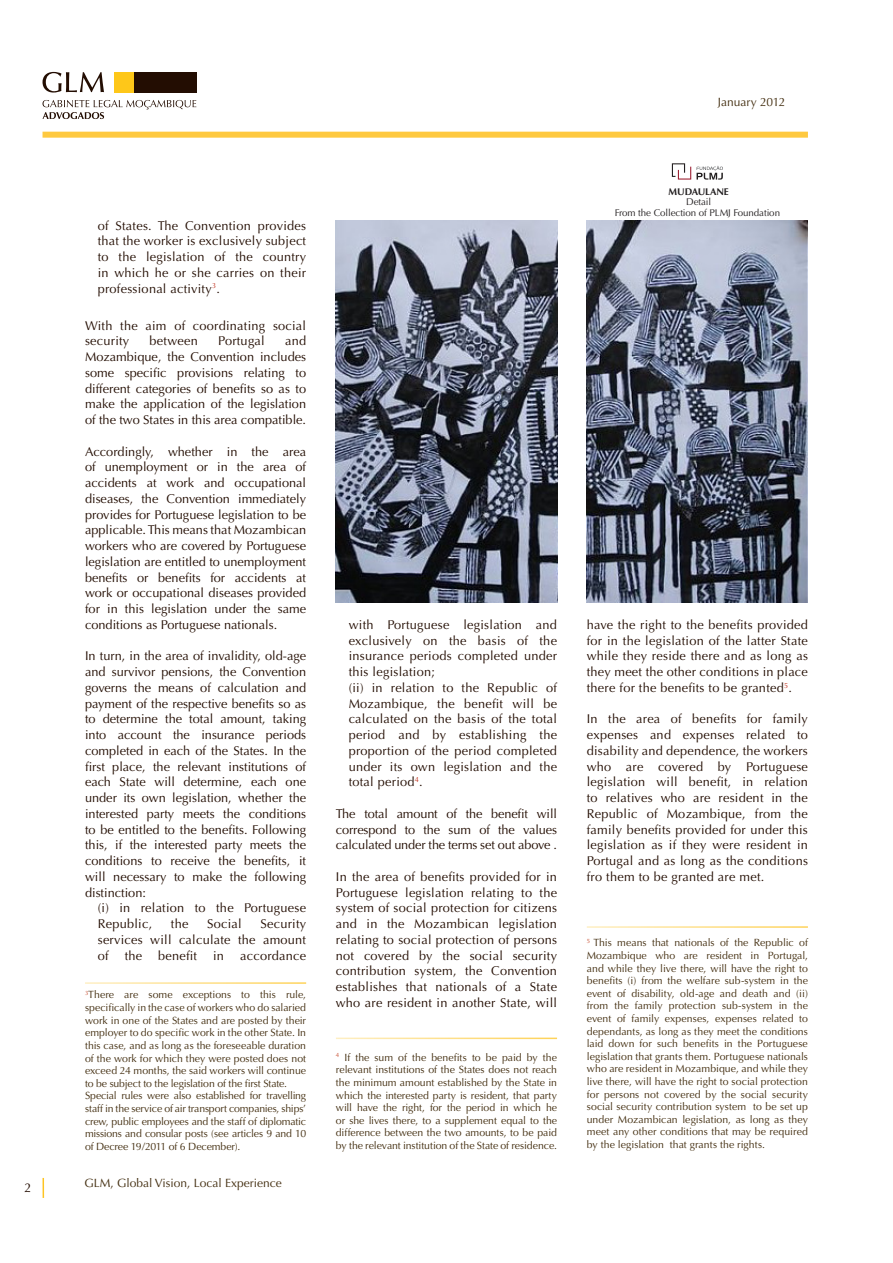
<style>
.page{position:relative;width:893px;height:1263px;background:#fff}
.page>*{position:absolute;margin:0;border:0;box-sizing:border-box;transform-origin:0 0}
.Corpo{font:12.75px/15.8px "Optima";letter-spacing:.02em;color:#230d02;text-align:justify}
.t1{font:12px "Optima";color:#432e10}
.t2{font:10.5px/12.6px "Optima";letter-spacing:-.005em;color:#432e10;text-align:justify}
.t3{font:9.75px "Optima";letter-spacing:-.01em;color:#231f20}
.t4{font:700 9.75px "Optima";letter-spacing:-.01em;color:#231f20}
</style>
<div class="page">
<div style="left:43px;top:132px;width:765px;height:6px;background:#fec940"></div>
<svg style="left:43px;top:1178px;width:1px;height:20px"></svg>
<div style="left:134px;top:72px;width:62px;height:20px;background:#230d02"></div>
<div style="left:114px;top:72px;width:20px;height:20px;background:#fec719"></div>
<svg style="left:43px;top:72px;width:61px;height:21px"></svg>
<svg style="left:43px;top:100px;width:153px;height:19px"></svg>
<img style="left:336px;top:220px;width:221px;height:382px">
<img style="left:587px;top:220px;width:221px;height:382px">
<svg style="left:697px;top:166px;width:26px;height:14px"></svg>
<svg style="left:672px;top:163px;width:19px;height:17px"></svg>
<hr style="left:336px;top:1037px;width:221px;height:2px;background:#fec422">
<hr style="left:587px;top:926px;width:221px;height:2px;background:#fec422">
<hr style="left:85px;top:982px;width:221px;height:2px;background:#fec422">
<p class="Corpo" style="left:25px;top:1180px;width:9px">2</p>
<p class="t1" style="left:718px;top:95px;width:69px">January 2012</p>
<p class="Corpo" style="left:98px;top:218px;width:210px">of States. The Convention provides that the worker is exclusively subject to the legislation of the country in which he or she carries on their professional activity<sup>3</sup>.</p>
<p class="Corpo" style="left:85px;top:318px;width:223px">With the aim of coordinating social security</p>
<p class="Corpo" style="left:85px;top:333px;width:223px;text-indent:200px">and Mozambique, the Convention includes some specific provisions relating to different categories of benefits so as to make the application of the legislation of the two States in this area compatible.</p>
<p class="Corpo" style="left:85px;top:444px;width:223px">Accordingly, whether in the area of unemployment or in the area of accidents at work and occupational diseases, the Convention immediately provides for Portuguese legislation to be applicable. This means that Mozambican workers who are covered by Portuguese legislation are entitled to unemployment benefits or benefits for accidents at work or occupational diseases provided for in this legislation under the same conditions as Portuguese nationals.</p>
<p class="Corpo" style="left:85px;top:648px;width:223px">In turn, in the area of invalidity, old-age and survivor pensions, the Convention governs the means of calculation and payment of the respective benefits so as to determine the total amount, taking into account the insurance periods completed in each of the States. In the first place, the relevant institutions of each State will determine, each one under its own legislation, whether the interested party meets the conditions to be entitled to the benefits. Following this, if the interested party meets the conditions to receive the benefits, it will necessary to make the following distinction:</p>
<p class="Corpo" style="left:98px;top:900px;width:210px">(i) in relation to the Portuguese<br>Republic,</p>
<p class="Corpo" style="left:150px;top:333px;width:50px">between</p>
<p class="Corpo" style="left:218px;top:333px;width:48px">Portugal</p>
<p class="Corpo" style="left:171px;top:916px;width:19px">the</p>
<p class="Corpo" style="left:207px;top:916px;width:36px">Social</p>
<p class="Corpo" style="left:98px;top:916px;width:210px;text-indent:163px">Security services will calculate the amount of</p>
<p class="Corpo" style="left:125px;top:948px;width:19px">the</p>
<p class="Corpo" style="left:158px;top:948px;width:40px">benefit</p>
<p class="Corpo" style="left:213px;top:948px;width:12px">in</p>
<p class="Corpo" style="left:240px;top:948px;width:68px">accordance</p>
<p class="t2" style="left:85px;top:989px;width:223px"><sup>3</sup>There are some exceptions to this rule, specifically in the case of workers who do salaried work in one of the States and are posted by their employer to do specific work in the other State. In this case, and as long as the foreseeable duration of the work for which they were posted does not exceed 24 months, the said workers will continue to be subject to the legislation of the first State.</p>
<p class="t2" style="left:85px;top:1089px;width:223px">Special rules were also established for travelling staff in the service of air transport companies, ships’ crew, public employees and the staff of diplomatic missions and consular posts (see articles 9 and 10 of Decree 19/2011 of 6 December).</p>
<p class="t1" style="left:85px;top:1176px;width:199px">GLM, Global Vision, Local Experience</p>
<p class="Corpo" style="left:349px;top:617px;width:210px">with Portuguese legislation and exclusively on the basis of the insurance periods completed under this legislation;</p>
<p class="Corpo" style="left:349px;top:680px;width:210px">(ii) in relation to the Republic of Mozambique, the benefit will be calculated on the basis of the total period and by establishing the proportion of the period completed under its own legislation and the total period<sup>4</sup>.</p>
<p class="Corpo" style="left:336px;top:806px;width:223px">The total amount of the benefit will correspond to the sum of the values calculated under the terms set out above .</p>
<p class="Corpo" style="left:336px;top:869px;width:223px">In the area of benefits provided for in Portuguese legislation relating to the system of social protection for citizens and in the Mozambican legislation relating to social protection of persons not covered by the social security contribution system, the Convention establishes that nationals of a State who are resident in another State, will</p>
<p class="t2" style="left:336px;top:1051px;width:223px"><sup>4</sup> If the sum of the benefits to be paid by the relevant institutions of the States does not reach the minimum amount established by the State in which the interested party is resident, that party will have the right, for the period in which he or she lives there, to a supplement equal to the difference between the two amounts, to be paid by the relevant institution of the State of residence.</p>
<p class="t4" style="left:669px;top:186px;width:62px">MUDAULANE</p>
<p class="t3" style="left:686px;top:196px;width:27px">Detail</p>
<p class="t3" style="left:615px;top:207px;width:167px">From the Collection of PLMJ Foundation</p>
<p class="Corpo" style="left:587px;top:617px;width:223px">have the right to the benefits provided for in the legislation of the latter State while they reside there and as long as they meet the other conditions in place there for the benefits to be granted<sup>5</sup>.</p>
<p class="Corpo" style="left:587px;top:711px;width:223px">In the area of benefits for family expenses and expenses related to disability and dependence, the workers who are covered by Portuguese legislation will benefit, in relation to relatives who are resident in the Republic of Mozambique, from the family benefits provided for under this legislation as if they were resident in Portugal and as long as the conditions fro them to be granted are met.</p>
<p class="t2" style="left:587px;top:937px;width:223px"><sup>5</sup> This means that nationals of the Republic of Mozambique who are resident in Portugal, and while they live there, will have the right to benefits (i) from the welfare sub-system in the event of disability, old-age and death and (ii) from the family protection sub-system in the event of family expenses, expenses related to dependants, as long as they meet the conditions laid down for such benefits in the Portuguese legislation that grants them. Portuguese nationals who are resident in Mozambique, and while they live there, will have the right to social protection for persons not covered by the social security social security contribution system to be set up under Mozambican legislation, as long as they meet any other conditions that may be required by the legislation that grants the rights.</p>
</div>
